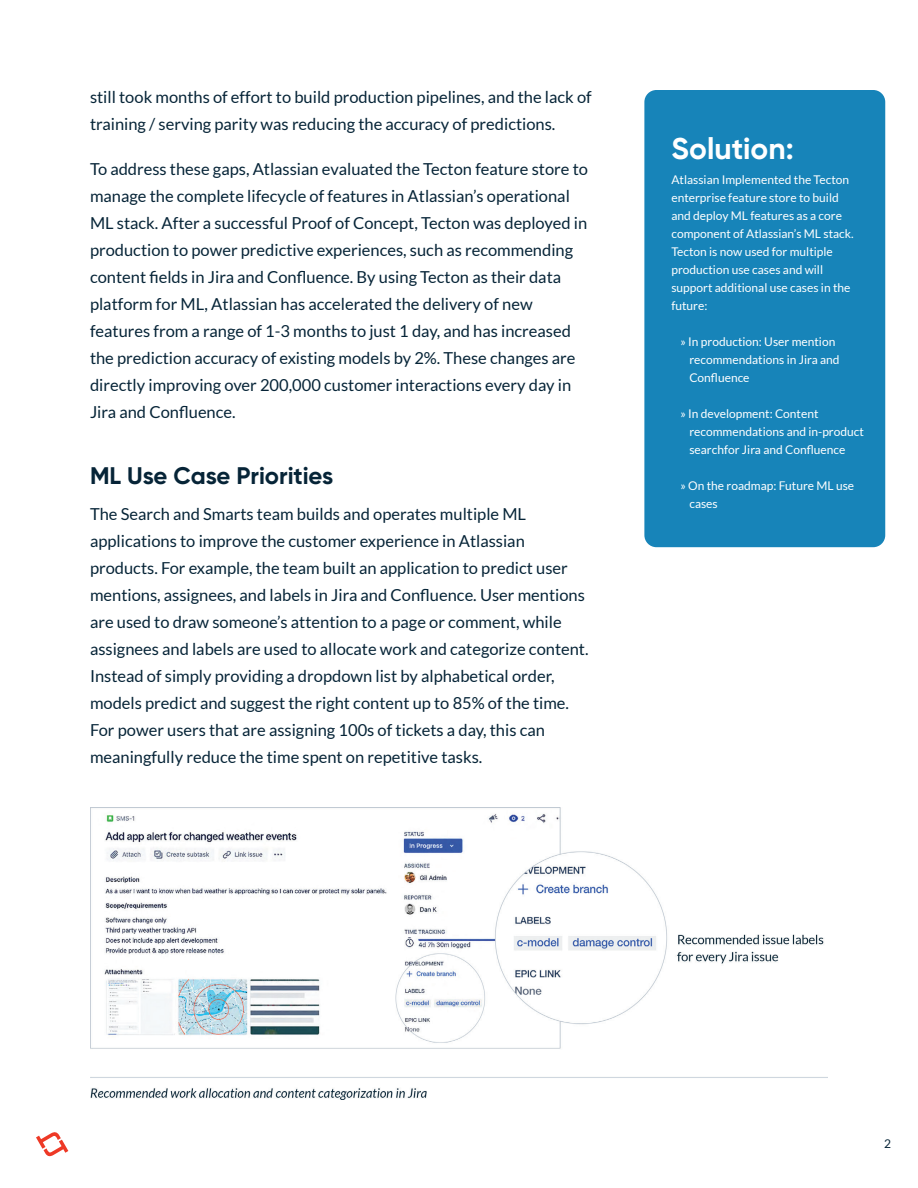
<style>
.page{position:relative;width:918px;height:1188px;background:#fff}
.page>*{position:absolute;margin:0;border:0;box-sizing:border-box;transform-origin:0 0}
.t1{font:700 30px "Gilroy";color:#fff}
.t2{font:700 24px "Gilroy";letter-spacing:-.005em;color:#062437}
.t3{font:16.5px/27px "Lato";color:#062437}
.t4{font:12px/18px "Lato";color:#fff}
.t5{font:12px "Lato";color:#062437}
</style>
<div class="page">
<svg style="left:36px;top:1132px;width:32px;height:25px"></svg>
<div style="left:644px;top:90px;width:241px;height:457px;background:#1784b9;border-radius:12px"></div>
<img style="left:90px;top:808px;width:738px;height:292px">
<p class="t3" style="left:90px;top:84px;width:503px">still took months of effort to build production pipelines, and the lack of training / serving parity was reducing the accuracy of predictions.</p>
<p class="t3" style="left:90px;top:156px;width:500px">To address these gaps, Atlassian evaluated the Tecton feature store to manage the complete lifecycle of features in Atlassian’s operational ML stack. After a successful Proof of Concept, Tecton was deployed in production to power predictive experiences, such as recommending content fields in Jira and Confluence. By using Tecton as their data platform for ML, Atlassian has accelerated the delivery of new features from a range of 1-3 months to just 1 day, and has increased the prediction accuracy of existing models by 2%. These changes are directly improving over 200,000 customer interactions every day in Jira and Confluence.</p>
<h2 class="t2" style="left:90px;top:461px;width:245px">ML Use Case Priorities</h2>
<p class="t3" style="left:90px;top:501px;width:500px">The Search and Smarts team builds and operates multiple ML applications to improve the customer experience in Atlassian products. For example, the team built an application to predict user mentions, assignees, and labels in Jira and Confluence. User mentions are used to draw someone’s attention to a page or comment, while assignees and labels are used to allocate work and categorize content.<br>Instead of simply providing a dropdown list by alphabetical order, models predict and suggest the right content up to 85% of the time.<br>For power users that are assigning 100s of tickets a day, this can meaningfully reduce the time spent on repetitive tasks.</p>
<h1 class="t1" style="left:671px;top:130px;width:124px">Solution:</h1>
<p class="t4" style="left:671px;top:170px;width:184px">Atlassian Implemented the Tecton enterprise feature store to build and deploy ML features as a core component of Atlassian’s ML stack.<br>Tecton is now used for multiple production use cases and will support additional use cases in the future:</p>
<p class="t4" style="left:689px;top:332px;width:152px;text-indent:-9px">» In production: User mention recommendations in Jira and<br>Confluence</p>
<p class="t4" style="left:689px;top:404px;width:176px;text-indent:-9px">» In development: Content recommendations and in-product searchfor Jira and Confluence</p>
<p class="t4" style="left:689px;top:476px;width:166px;text-indent:-9px">» On the roadmap: Future ML use cases</p>
<p class="t5" style="left:884px;top:1137px;width:8px">2</p>
</div>
